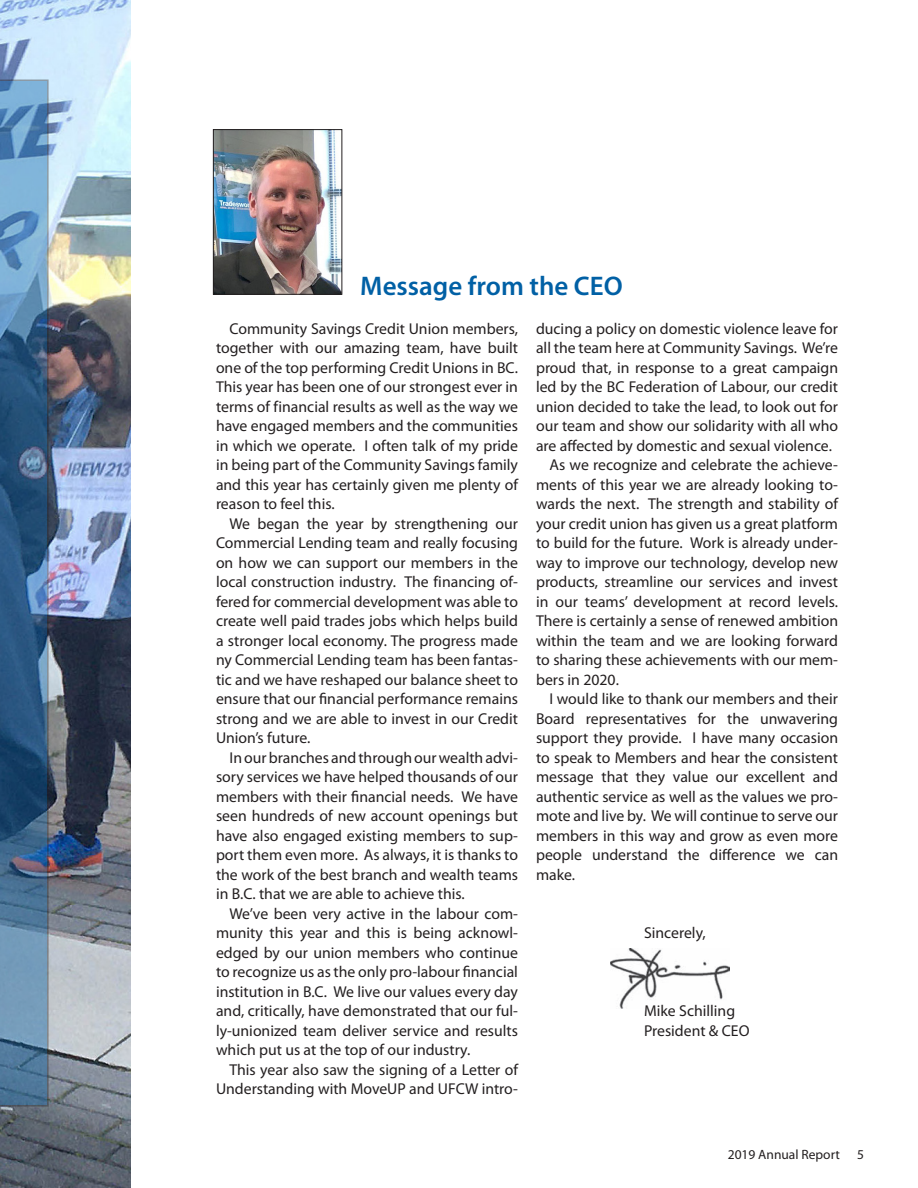
<style>
.page{position:relative;width:918px;height:1188px;background:#fff}
.page>*{position:absolute;margin:0;border:0;box-sizing:border-box;transform-origin:0 0}
.t1{font:600 27px "Myriad Pro";color:#0160a5}
.t2{font:15.75px/19.5px "Myriad Pro";color:#231f20;text-align:justify}
.t3{font:13.5px "Myriad Pro";color:#231f20}
</style>
<div class="page">
<img style="left:611px;top:948px;width:118px;height:60px">
<img style="left:215px;top:131px;width:125px;height:161px">
<div style="left:213px;top:129px;width:129px;height:165px;border:1px solid #231f20"></div>
<img style="left:0;top:0;width:131px;height:1188px">
<svg style="left:0;top:80px;width:49px;height:1027px;background:#487297"></svg>
<p class="t1" style="left:360px;top:269px;width:264px">Message from the CEO</p>
<p class="t2" style="left:216px;top:318px;width:304px;text-indent:13px">Community Savings Credit Union members, together with our amazing team, have built one of the top performing Credit Unions in BC.<br>This year has been one of our strongest ever in terms of financial results as well as the way we have engaged members and the communities in which we operate. I often talk of my pride in being part of the Community Savings family and this year has certainly given me plenty of reason to feel this.</p>
<p class="t2" style="left:216px;top:513px;width:304px;text-indent:13px">We began the year by strengthening our Commercial Lending team and really focusing on how we can support our members in the local construction industry. The financing of&shy;fered for commercial development was able to create well paid trades jobs which helps build a stronger local economy. The progress made ny Commercial Lending team has been fantas&shy;tic and we have reshaped our balance sheet to ensure that our financial performance remains strong and we are able to invest in our Credit Union’s future.</p>
<p class="t2" style="left:216px;top:747px;width:304px;text-indent:13px">In our branches and through our wealth advi&shy;sory services we have helped thousands of our members with their financial needs. We have seen hundreds of new account openings but have also engaged existing members to sup&shy;port them even more. As always, it is thanks to the work of the best branch and wealth teams in B.C. that we are able to achieve this.</p>
<p class="t2" style="left:216px;top:903px;width:304px;text-indent:13px">We’ve been very active in the labour com&shy;munity this year and this is being acknowl&shy;edged by our union members who continue to recognize us as the only pro-labour financial institution in B.C. We live our values every day and, critically, have demonstrated that our ful&shy;ly-unionized team deliver service and results which put us at the top of our industry.</p>
<p class="t2" style="left:216px;top:1059px;width:304px;text-align:right">This year also saw the signing of a Letter of<br>Understanding with MoveUP and UFCW intro-</p>
<p class="t2" style="left:536px;top:318px;width:304px">ducing a policy on domestic violence leave for all the team here at Community Savings. We’re proud that, in response to a great campaign led by the BC Federation of Labour, our credit union decided to take the lead, to look out for our team and show our solidarity with all who are affected by domestic and sexual violence.</p>
<p class="t2" style="left:536px;top:455px;width:304px;text-indent:13px">As we recognize and celebrate the achieve&shy;ments of this year we are already looking to&shy;wards the next. The strength and stability of your credit union has given us a great platform to build for the future. Work is already under&shy;way to improve our technology, develop new products, streamline our services and invest in our teams’ development at record levels.<br>There is certainly a sense of renewed ambition within the team and we are looking forward to sharing these achievements with our mem&shy;bers in 2020.</p>
<p class="t2" style="left:536px;top:689px;width:304px;text-indent:13px">I would like to thank our members and their Board representatives for the unwavering support they provide. I have many occasion to speak to Members and hear the consistent message that they value our excellent and authentic service as well as the values we pro&shy;mote and live by. We will continue to serve our members in this way and grow as even more people understand the difference we can make.</p>
<p class="t2" style="left:644px;top:923px;width:63px">Sincerely,</p>
<p class="t2" style="left:644px;top:1001px;width:107px">Mike Schilling<br>President &amp; CEO</p>
<p class="t3" style="left:728px;top:1146px;width:114px">2019 Annual Report</p>
<p class="t3" style="left:857px;top:1146px;width:8px">5</p>
</div>
